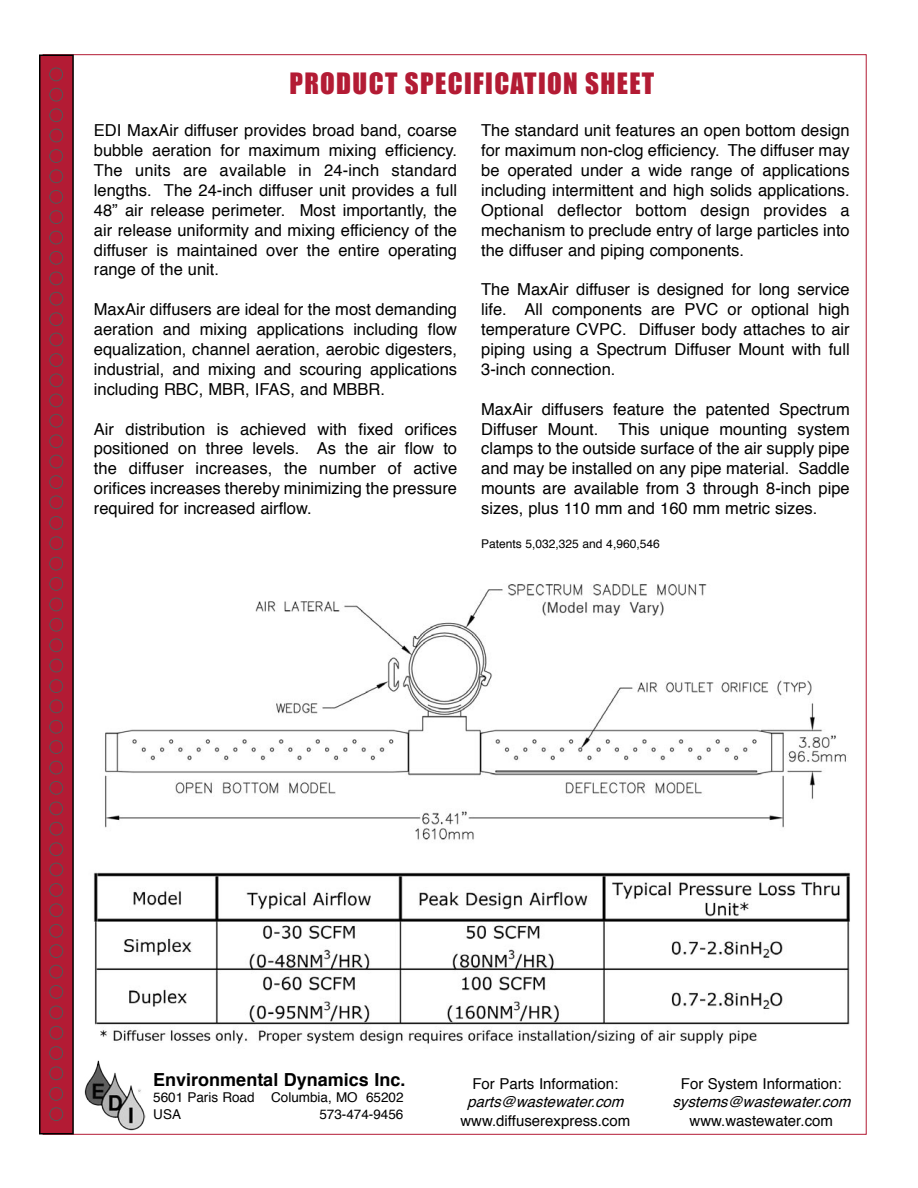
<style>
.page{position:relative;width:918px;height:1188px;background:#fff}
.page>*{position:absolute;margin:0;border:0;box-sizing:border-box;transform-origin:0 0}
.t1{font:27px "Impact";letter-spacing:.05em;color:#b31b34}
.t2{font:700 18px "Helvetica";color:#000}
.t3{font:16.5px/20px "Helvetica";color:#000;text-align:justify}
.t4{font:15px "Helvetica";color:#000}
.t5{font:italic 15px "Helvetica";color:#000}
.t6{font:13.5px "Helvetica";color:#000}
.t7{font:12px "Helvetica";color:#000}
</style>
<div class="page">
<svg style="left:471px;top:54px;width:186px;height:2px"></svg>
<div style="left:40px;top:55px;width:33px;height:1079px;background:#b31b34"></div>
<div style="left:39px;top:54px;width:35px;height:1080px;border:2px solid #000"></div>
<div style="left:49px;top:68px;width:14px;height:13px;border:1px solid #565656;border-radius:50%"></div>
<div style="left:49px;top:88px;width:14px;height:13px;border:1px solid #565656;border-radius:50%"></div>
<div style="left:49px;top:108px;width:14px;height:14px;border:1px solid #565656;border-radius:50%"></div>
<div style="left:49px;top:129px;width:14px;height:13px;border:1px solid #565656;border-radius:50%"></div>
<div style="left:49px;top:149px;width:14px;height:14px;border:1px solid #565656;border-radius:50%"></div>
<div style="left:49px;top:169px;width:14px;height:14px;border:1px solid #565656;border-radius:50%"></div>
<div style="left:49px;top:190px;width:14px;height:14px;border:1px solid #565656;border-radius:50%"></div>
<div style="left:49px;top:210px;width:14px;height:14px;border:1px solid #565656;border-radius:50%"></div>
<div style="left:49px;top:231px;width:14px;height:13px;border:1px solid #565656;border-radius:50%"></div>
<div style="left:49px;top:251px;width:14px;height:14px;border:1px solid #565656;border-radius:50%"></div>
<div style="left:49px;top:272px;width:14px;height:13px;border:1px solid #565656;border-radius:50%"></div>
<div style="left:49px;top:292px;width:14px;height:14px;border:1px solid #565656;border-radius:50%"></div>
<div style="left:49px;top:312px;width:14px;height:14px;border:1px solid #565656;border-radius:50%"></div>
<div style="left:49px;top:333px;width:14px;height:13px;border:1px solid #565656;border-radius:50%"></div>
<div style="left:49px;top:353px;width:14px;height:14px;border:1px solid #565656;border-radius:50%"></div>
<div style="left:50px;top:374px;width:13px;height:13px;border:1px solid #565656;border-radius:50%"></div>
<div style="left:49px;top:394px;width:14px;height:13px;border:1px solid #565656;border-radius:50%"></div>
<div style="left:49px;top:414px;width:14px;height:14px;border:1px solid #565656;border-radius:50%"></div>
<div style="left:49px;top:434px;width:14px;height:14px;border:1px solid #565656;border-radius:50%"></div>
<div style="left:49px;top:455px;width:14px;height:13px;border:1px solid #565656;border-radius:50%"></div>
<div style="left:49px;top:475px;width:14px;height:14px;border:1px solid #565656;border-radius:50%"></div>
<div style="left:49px;top:496px;width:14px;height:13px;border:1px solid #565656;border-radius:50%"></div>
<div style="left:49px;top:516px;width:14px;height:14px;border:1px solid #565656;border-radius:50%"></div>
<div style="left:50px;top:536px;width:13px;height:14px;border:1px solid #565656;border-radius:50%"></div>
<div style="left:49px;top:557px;width:14px;height:13px;border:1px solid #565656;border-radius:50%"></div>
<div style="left:49px;top:577px;width:14px;height:14px;border:1px solid #565656;border-radius:50%"></div>
<div style="left:49px;top:598px;width:14px;height:13px;border:1px solid #565656;border-radius:50%"></div>
<div style="left:49px;top:618px;width:14px;height:14px;border:1px solid #565656;border-radius:50%"></div>
<div style="left:49px;top:638px;width:14px;height:14px;border:1px solid #565656;border-radius:50%"></div>
<div style="left:49px;top:659px;width:14px;height:13px;border:1px solid #565656;border-radius:50%"></div>
<div style="left:49px;top:679px;width:14px;height:14px;border:1px solid #565656;border-radius:50%"></div>
<div style="left:50px;top:700px;width:13px;height:13px;border:1px solid #565656;border-radius:50%"></div>
<div style="left:49px;top:720px;width:14px;height:14px;border:1px solid #565656;border-radius:50%"></div>
<div style="left:49px;top:740px;width:14px;height:14px;border:1px solid #565656;border-radius:50%"></div>
<div style="left:49px;top:761px;width:14px;height:13px;border:1px solid #565656;border-radius:50%"></div>
<div style="left:49px;top:781px;width:14px;height:14px;border:1px solid #565656;border-radius:50%"></div>
<div style="left:49px;top:802px;width:14px;height:13px;border:1px solid #565656;border-radius:50%"></div>
<div style="left:49px;top:822px;width:14px;height:14px;border:1px solid #565656;border-radius:50%"></div>
<div style="left:49px;top:842px;width:14px;height:14px;border:1px solid #565656;border-radius:50%"></div>
<div style="left:50px;top:863px;width:13px;height:13px;border:1px solid #565656;border-radius:50%"></div>
<div style="left:49px;top:883px;width:14px;height:14px;border:1px solid #565656;border-radius:50%"></div>
<div style="left:49px;top:903px;width:14px;height:14px;border:1px solid #565656;border-radius:50%"></div>
<div style="left:49px;top:924px;width:14px;height:14px;border:1px solid #565656;border-radius:50%"></div>
<div style="left:49px;top:944px;width:14px;height:14px;border:1px solid #565656;border-radius:50%"></div>
<div style="left:49px;top:965px;width:14px;height:13px;border:1px solid #565656;border-radius:50%"></div>
<div style="left:49px;top:985px;width:14px;height:14px;border:1px solid #565656;border-radius:50%"></div>
<div style="left:49px;top:1006px;width:14px;height:13px;border:1px solid #565656;border-radius:50%"></div>
<div style="left:50px;top:1026px;width:13px;height:14px;border:1px solid #565656;border-radius:50%"></div>
<div style="left:49px;top:1046px;width:14px;height:14px;border:1px solid #565656;border-radius:50%"></div>
<div style="left:49px;top:1067px;width:14px;height:13px;border:1px solid #565656;border-radius:50%"></div>
<div style="left:49px;top:1087px;width:14px;height:14px;border:1px solid #565656;border-radius:50%"></div>
<div style="left:49px;top:1107px;width:14px;height:14px;border:1px solid #565656;border-radius:50%"></div>
<img style="left:84px;top:1060px;width:62px;height:71px">
<img style="left:93px;top:872px;width:757px;height:172px">
<img style="left:105px;top:584px;width:741px;height:256px">
<p class="t1" style="left:289px;top:67px;width:366px">PRODUCT SPECIFICATION SHEET</p>
<p class="t3" style="left:94px;top:120px;width:365px">EDI MaxAir diffuser provides broad band, coarse bubble aeration for maximum mixing efficiency.<br>The units are available in 24-inch standard lengths. The 24-inch diffuser unit provides a full 48” air release perimeter. Most importantly, the air release uniformity and mixing efficiency of the diffuser is maintained over the entire operating range of the unit.</p>
<p class="t3" style="left:94px;top:299px;width:365px">MaxAir diffusers are ideal for the most demanding aeration and mixing applications including flow equalization, channel aeration, aerobic digesters, industrial, and mixing and scouring applications including RBC, MBR, IFAS, and MBBR.</p>
<p class="t3" style="left:94px;top:418px;width:365px">Air distribution is achieved with fixed orifices positioned on three levels. As the air flow to the diffuser increases, the number of active orifices increases thereby minimizing the pressure required for increased airflow.</p>
<p class="t3" style="left:481px;top:120px;width:370px">The standard unit features an open bottom design for maximum non-clog efficiency. The diffuser may be operated under a wide range of applications including intermittent and high solids applications.<br>Optional deflector bottom design provides a mechanism to preclude entry of large particles into the diffuser and piping components.</p>
<p class="t3" style="left:481px;top:279px;width:370px">The MaxAir diffuser is designed for long service life. All components are PVC or optional high temperature CVPC. Diffuser body attaches to air piping using a Spectrum Diffuser Mount with full 3-inch connection.</p>
<p class="t3" style="left:481px;top:398px;width:370px">MaxAir diffusers feature the patented Spectrum Diffuser Mount. This unique mounting system clamps to the outside surface of the air supply pipe and may be installed on any pipe material. Saddle mounts are available from 3 through 8-inch pipe sizes, plus 110 mm and 160 mm metric sizes.</p>
<p class="t7" style="left:481px;top:534px;width:180px">Patents 5,032,325 and 4,960,546</p>
<p class="t2" style="left:153px;top:1063px;width:254px">Environmental Dynamics Inc.</p>
<p class="t6" style="left:153px;top:1086px;width:252px">5601 Paris Road Columbia, MO 65202</p>
<p class="t6" style="left:153px;top:1102px;width:29px">USA</p>
<p class="t6" style="left:319px;top:1102px;width:86px">573-474-9456</p>
<p class="t4" style="left:472px;top:1071px;width:147px">For Parts Information:</p>
<p class="t5" style="left:467px;top:1089px;width:164px">parts@wastewater.com</p>
<p class="t4" style="left:460px;top:1107px;width:171px">www.diffuserexpress.com</p>
<p class="t4" style="left:681px;top:1071px;width:162px">For System Information:</p>
<p class="t5" style="left:672px;top:1089px;width:186px">systems@wastewater.com</p>
<p class="t4" style="left:690px;top:1107px;width:145px">www.wastewater.com</p>
</div>
